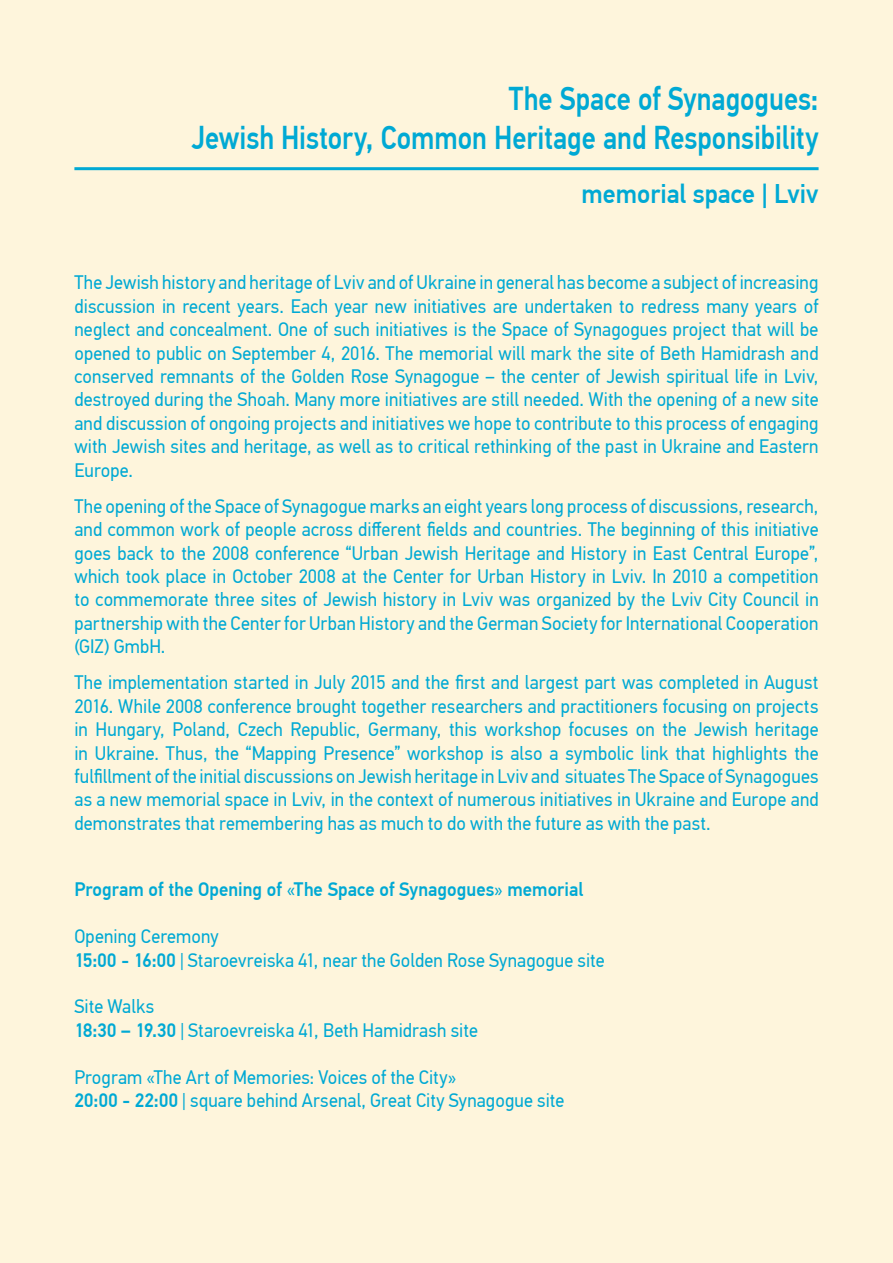
<style>
.page{position:relative;width:893px;height:1263px;background:#fef5dc}
.page>*{position:absolute;margin:0;border:0;box-sizing:border-box;transform-origin:0 0}
.Fließtext_en{font:500 33px "PF Din Text Pro";letter-spacing:-.005em;color:#00a9d4;scale:.85 1}
.Fließtext_en-2{font:500 27px "PF Din Text Pro";color:#00a9d4;scale:.95 1}
.Fließtext_en-3{font:19.5px/23.4px "PF Din Text Pro";letter-spacing:.005em;color:#00a9d4;text-align:justify;scale:.95 1}
.Fließtext_en-4{font:500 19.5px "PF Din Text Pro";color:#00a9d4;scale:.95 1}
.s1{font-weight:400}
.s2{font-weight:500}
</style>
<div class="page">
<hr style="left:74px;top:167px;width:745px;height:3px;background:#00a9d4">
<p class="Fließtext_en" style="left:509px;top:79px;width:366px">The Space of Synagogues:</p>
<p class="Fließtext_en" style="left:192px;top:118px;width:739px">Jewish History, Common Heritage and Responsibility</p>
<p class="Fließtext_en-2" style="left:582px;top:177px;width:251px">memorial space | Lviv</p>
<p class="Fließtext_en-3" style="left:74px;top:271px;width:785px">The Jewish history and heritage of Lviv and of Ukraine in general has become a subject of increasing discussion in recent years. Each year new initiatives are undertaken to redress many years of neglect and concealment. One of such initiatives is the Space of Synagogues project that will be opened to public on September 4, 2016. The memorial will mark the site of Beth Hamidrash and conserved remnants of the Golden Rose Synagogue – the center of Jewish spiritual life in Lviv, destroyed during the Shoah. Many more initiatives are still needed. With the opening of a new site and discussion of ongoing projects and initiatives we hope to contribute to this process of engaging with Jewish sites and heritage, as well as to critical rethinking of the past in Ukraine and Eastern Europe.</p>
<p class="Fließtext_en-3" style="left:74px;top:494px;width:785px">The opening of the Space of Synagogue marks an eight years long process of discussions, research, and common work of people across different fields and countries. The beginning of this initiative goes back to the 2008 conference “Urban Jewish Heritage and History in East Central Europe”, which took place in October 2008 at the Center for Urban History in Lviv. In 2010 a competition to commemorate three sites of Jewish history in Lviv was organized by the Lviv City Council in partnership with the Center for Urban History and the German Society for International Cooperation (GIZ) GmbH.</p>
<p class="Fließtext_en-3" style="left:74px;top:671px;width:785px">The implementation started in July 2015 and the first and largest part was completed in August 2016. While 2008 conference brought together researchers and practitioners focusing on projects in Hungary, Poland, Czech Republic, Germany, this workshop focuses on the Jewish heritage in Ukraine. Thus, the “Mapping Presence” workshop is also a symbolic link that highlights the fulfillment of the initial discussions on Jewish heritage in Lviv and situates The Space of Synagogues as a new memorial space in Lviv, in the context of numerous initiatives in Ukraine and Europe and demonstrates that remembering has as much to do with the future as with the past.</p>
<p class="Fließtext_en-4" style="left:74px;top:878px;width:537px">Program of the Opening of <span class="s1">«</span>The Space of Synagogues<span class="s1">»</span> memorial</p>
<p class="Fließtext_en-3" style="left:74px;top:925px;width:153px">Opening Ceremony</p>
<p class="Fließtext_en-3" style="left:74px;top:948px;width:560px"><span class="s2">15:00 - 16:00</span> | Staroevreiska 41, near the Golden Rose Synagogue site</p>
<p class="Fließtext_en-3" style="left:74px;top:995px;width:86px">Site Walks</p>
<p class="Fließtext_en-3" style="left:74px;top:1018px;width:426px"><span class="s2">18:30 – 19.30</span> | Staroevreiska 41, Beth Hamidrash site</p>
<p class="Fließtext_en-3" style="left:74px;top:1065px;width:403px">Program «The Art of Memories: Voices of the City»</p>
<p class="Fließtext_en-3" style="left:74px;top:1089px;width:517px"><span class="s2">20:00 - 22:00</span> | square behind Arsenal, Great City Synagogue site</p>
</div>
